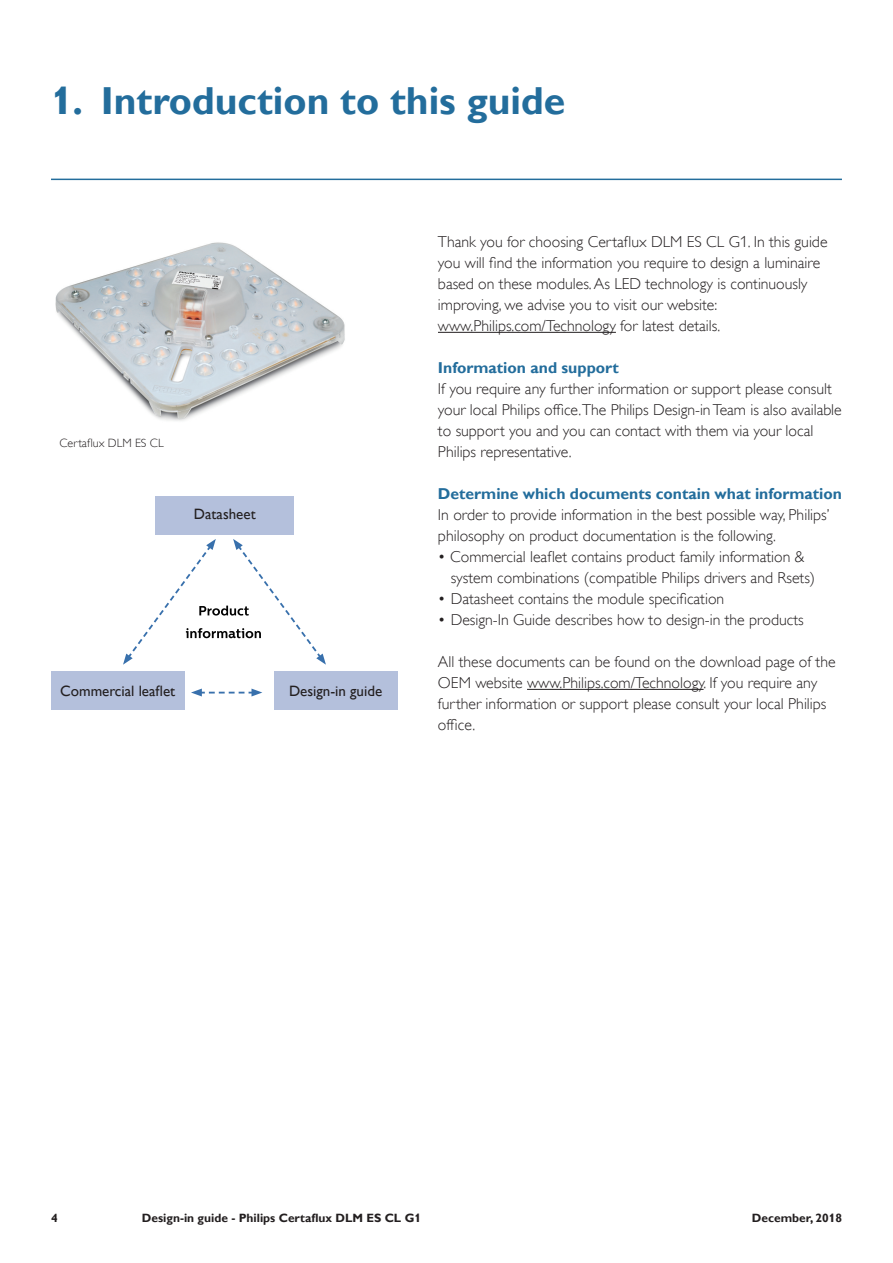
<style>
.page{position:relative;width:893px;height:1263px;background:#fff}
.page>*{position:absolute;margin:0;border:0;box-sizing:border-box;transform-origin:0 0}
.t1{font:700 39px "Gill Sans Alt One WGL";color:#236d9c}
.t2{font:15.75px/21px "Gill Sans Alt One WGL Light";color:#231f20}
.t3{font:700 15.75px "Gill Sans Alt One WGL";color:#236d9c}
.t4{font:15px "Gill Sans Alt One WGL";color:#231f20}
.t5{font:700 12px "Gill Sans Alt One WGL";color:#231f20}
.t6{font:12px "Gill Sans Alt One WGL Light";color:#231f20}
</style>
<div class="page">
<hr style="left:51px;top:179px;width:791px;height:1px;background:#236d9c">
<hr style="left:438px;top:332px;width:178px;height:1px;background:#231f20">
<hr style="left:527px;top:689px;width:177px;height:1px;background:#231f20">
<div style="left:155px;top:496px;width:138px;height:39px;background:#b4c0dc"></div>
<div style="left:51px;top:672px;width:133px;height:38px;background:#b4c0dc"></div>
<div style="left:274px;top:672px;width:124px;height:38px;background:#b4c0dc"></div>
<svg style="left:123px;top:539px;width:203px;height:126px"></svg>
<svg style="left:191px;top:688px;width:71px;height:8px"></svg>
<img style="left:55px;top:242px;width:290px;height:179px">
<h1 class="t1" style="left:51px;top:74px;width:516px">1. Introduction to this guide</h1>
<p class="t6" style="left:60px;top:435px;width:106px">Certaflux DLM ES CL</p>
<p class="t4" style="left:194px;top:504px;width:63px">Datasheet</p>
<p class="t4" style="left:60px;top:681px;width:117px">Commercial leaflet</p>
<p class="t4" style="left:289px;top:681px;width:95px">Design-in guide</p>
<p class="t2" style="left:438px;top:231px;width:391px">Thank you for choosing Certaflux DLM ES CL G1. In this guide you will find the information you require to design a luminaire based on these modules. As LED technology is continuously improving, we advise you to visit our website: www.Philips.com/Technology for latest details.</p>
<p class="t3" style="left:438px;top:357px;width:182px">Information and support</p>
<p class="t2" style="left:438px;top:378px;width:405px">If you require any further information or support please consult your local Philips office.The Philips Design-in Team is also available to support you and you can contact with them via your local Philips representative.</p>
<p class="t3" style="left:438px;top:483px;width:405px">Determine which documents contain what information</p>
<p class="t2" style="left:438px;top:504px;width:393px">In order to provide information in the best possible way, Philips’ philosophy on product documentation is the following.</p>
<p class="t2" style="left:451px;top:546px;width:366px;text-indent:-13px">• Commercial leaflet contains product family information &amp; system combinations (compatible Philips drivers and Rsets)</p>
<p class="t2" style="left:438px;top:588px;width:288px">• Datasheet contains the module specification</p>
<p class="t2" style="left:438px;top:609px;width:367px">• Design-In Guide describes how to design-in the products</p>
<p class="t2" style="left:438px;top:651px;width:399px">All these documents can be found on the download page of the OEM website www.Philips.com/Technology. If you require any further information or support please consult your local Philips office.</p>
<p class="t5" style="left:51px;top:1210px;width:8px">4</p>
<p class="t5" style="left:142px;top:1210px;width:281px">Design-in guide - Philips Certaflux DLM ES CL G1</p>
<p class="t5" style="left:752px;top:1210px;width:92px">December, 2018</p>
</div>
